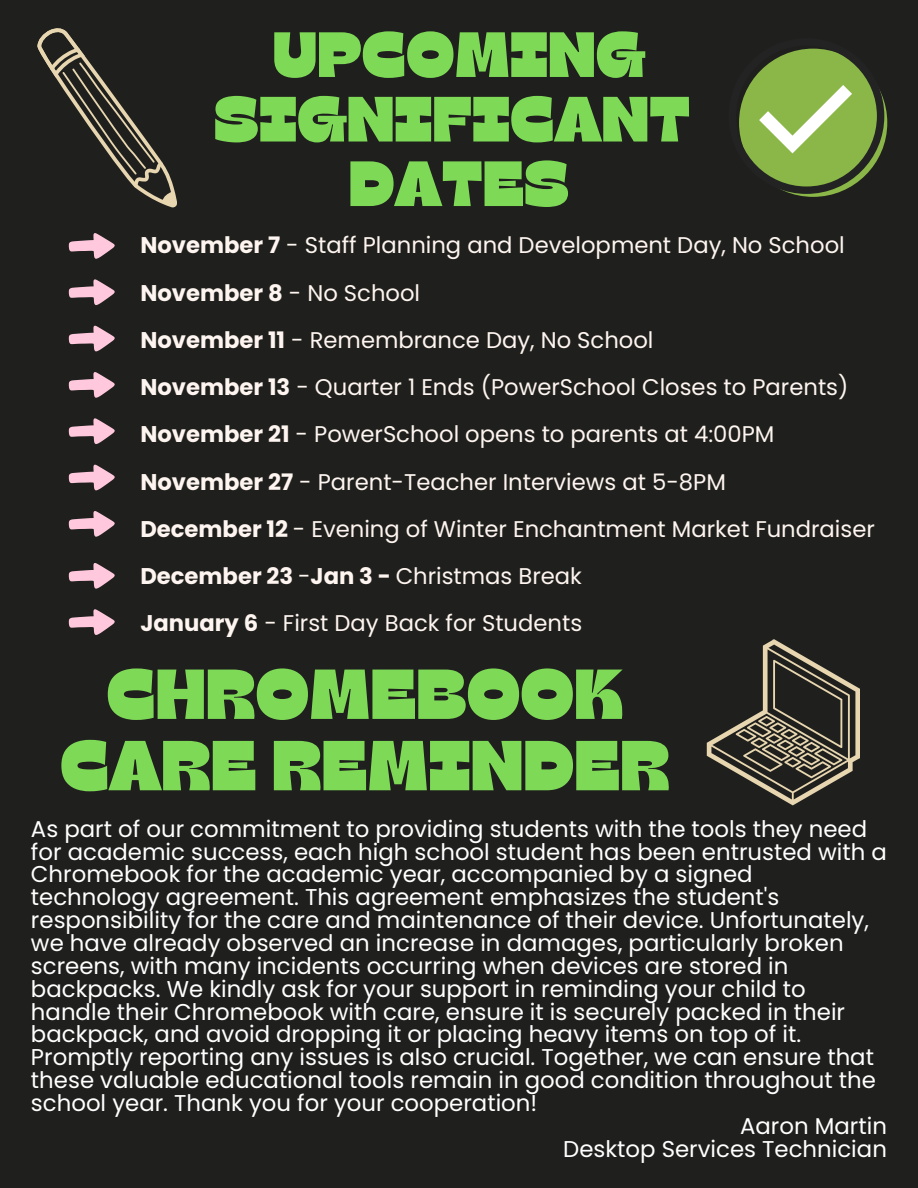
<style>
.page{position:relative;width:918px;height:1188px;background:#1f201d}
.page>*{position:absolute;margin:0;border:0;box-sizing:border-box;transform-origin:0 0}
.t1{font:70.5px/71.4px "Gulfs Display";color:#7ed957;text-align:center}
.t2{font:63.75px/64.5px "Gulfs Display";color:#7ed957;text-align:center}
.t3{font:22.8px/22.8px "Poppins";color:#fff}
.t4{font:22.65px "Poppins";color:#fff5f0}
.t5{font:700 22.65px "Poppins";color:#fff5f0}
.s1{font-weight:700}
.s2{font-weight:400}
</style>
<div class="page">
<svg style="left:707px;top:639px;width:153px;height:166px"></svg>
<svg style="left:37px;top:28px;width:140px;height:179px"></svg>
<svg style="left:739px;top:48px;width:145px;height:146px"></svg>
<svg style="left:69px;top:233px;width:46px;height:26px"></svg>
<svg style="left:69px;top:279px;width:46px;height:26px"></svg>
<svg style="left:69px;top:326px;width:46px;height:26px"></svg>
<svg style="left:69px;top:372px;width:46px;height:26px"></svg>
<svg style="left:69px;top:418px;width:46px;height:26px"></svg>
<svg style="left:69px;top:465px;width:46px;height:26px"></svg>
<svg style="left:69px;top:511px;width:46px;height:26px"></svg>
<svg style="left:69px;top:563px;width:46px;height:26px"></svg>
<svg style="left:69px;top:609px;width:46px;height:26px"></svg>
<p class="t2" style="left:214px;top:19px;width:478px">UPCOMING<br>SIGNIFICANT<br>DATES</p>
<h1 class="t4" style="left:140px;top:230px;width:706px"><span class="s1">November 7</span> - Staff Planning and Development Day, No School</h1>
<p class="t5" style="left:140px;top:277px;width:281px">November 8 <span class="s2">- No School</span></p>
<p class="t4" style="left:140px;top:324px;width:515px"><span class="s1">November 11</span> - Remembrance Day, No School</p>
<p class="t4" style="left:140px;top:371px;width:710px"><span class="s1">November 13</span> - Quarter 1 Ends (PowerSchool Closes to Parents)</p>
<p class="t4" style="left:140px;top:419px;width:635px"><span class="s1">November 21</span> - PowerSchool opens to parents at 4:00PM</p>
<p class="t4" style="left:140px;top:466px;width:587px"><span class="s1">November 27</span> - Parent-Teacher Interviews at 5-8PM</p>
<p class="t4" style="left:140px;top:513px;width:736px"><span class="s1">December 12</span> - Evening of Winter Enchantment Market Fundraiser</p>
<p class="t5" style="left:140px;top:560px;width:443px">December 23 <span class="s2">-</span>Jan 3 - <span class="s2">Christmas Break</span></p>
<p class="t4" style="left:140px;top:608px;width:443px"><span class="s1">January 6</span> - First Day Back for Students</p>
<p class="t1" style="left:60px;top:655px;width:611px">CHROMEBOOK<br>CARE REMINDER</p>
<p class="t3" style="left:31px;top:817px;width:857px">As part of our commitment to providing students with the tools they need for academic success, each high school student has been entrusted with a Chromebook for the academic year, accompanied by a signed technology agreement. This agreement emphasizes the student's responsibility for the care and maintenance of their device. Unfortunately, we have already observed an increase in damages, particularly broken screens, with many incidents occurring when devices are stored in backpacks. We kindly ask for your support in reminding your child to handle their Chromebook with care, ensure it is securely packed in their backpack, and avoid dropping it or placing heavy items on top of it.<br>Promptly reporting any issues is also crucial. Together, we can ensure that these valuable educational tools remain in good condition throughout the school year. Thank you for your cooperation!</p>
<p class="t3" style="left:740px;top:1114px;width:148px">Aaron Martin</p>
<p class="t3" style="left:563px;top:1137px;width:325px">Desktop Services Technician</p>
</div>
